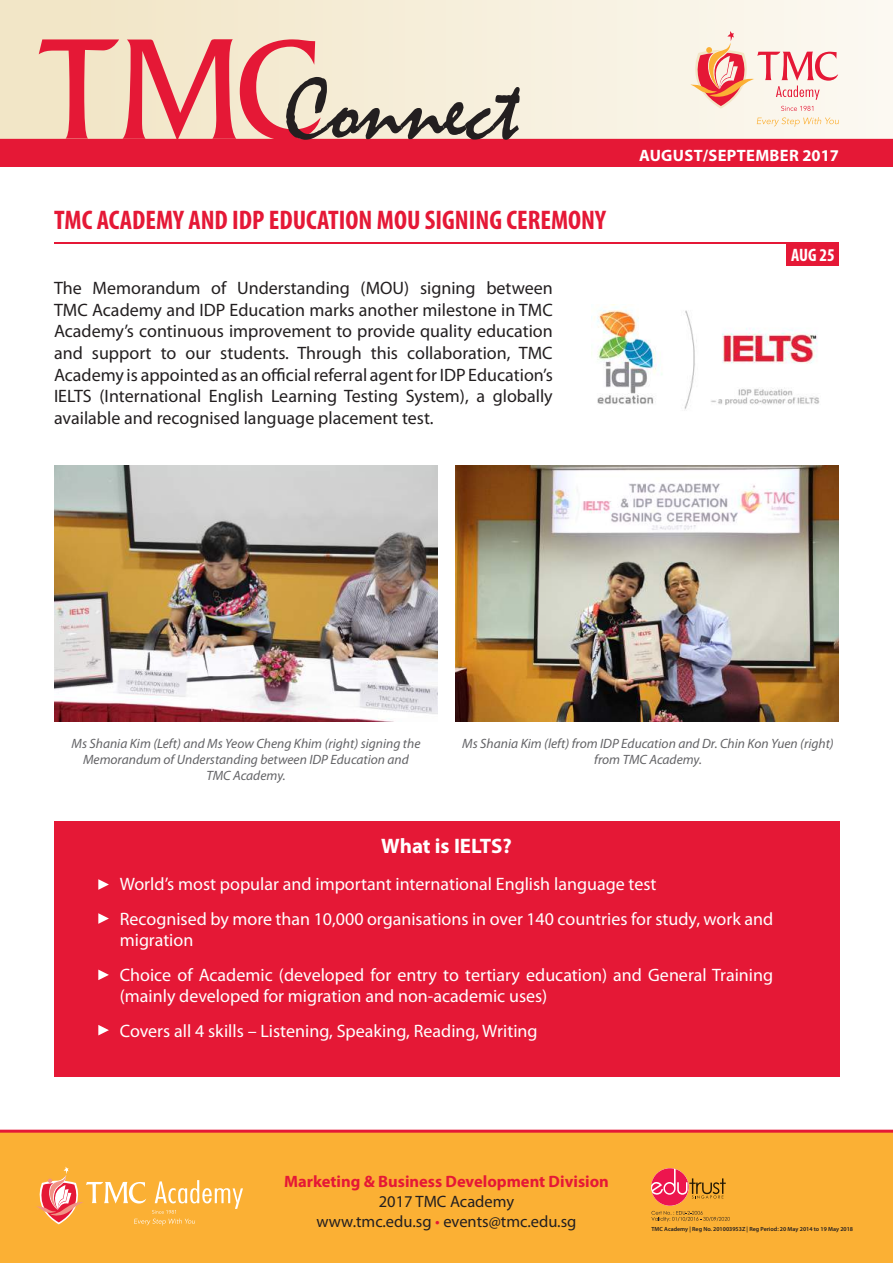
<style>
.page{position:relative;width:893px;height:1263px;background:#fff}
.page>*{position:absolute;margin:0;border:0;box-sizing:border-box;transform-origin:0 0}
.t1{font:90.3px "Mistral";color:#231f20}
.t2{font:700 condensed 27px "Myriad Pro";color:#e51836}
.t3{font:700 21px "Myriad Pro";letter-spacing:-.005em;color:#fff}
.t4{font:18px/21.6px "Myriad Pro";color:#231f20;text-align:justify}
.t5{font:18px/34.3px "Myriad Pro";color:#fff}
.t6{font:700 condensed 18px "Myriad Pro";color:#fff}
.t7{font:16.5px/19.8px "Myriad Pro";color:#231f20;text-align:center}
.t8{font:700 16.5px "Myriad Pro";color:#e51836}
.t9{font:700 16.5px "Myriad Pro";letter-spacing:.02em;color:#fff}
.t10{font:italic 13.5px/16.2px "Myriad Pro";color:#636366;text-align:center}
.t11{font:600 6px "Myriad Pro";color:#231f20}
.s1{color:#e51836}
</style>
<div class="page">
<div style="left:0;top:1131px;width:893px;height:132px;background:#fbb034"></div>
<svg style="left:651px;top:1168px;width:79px;height:53px"></svg>
<svg style="left:36px;top:1166px;width:207px;height:59px"></svg>
<hr style="left:0;top:1130px;width:893px;height:3px;background:#e51836">
<div style="left:0;top:0;width:893px;height:139px;background:linear-gradient(to right,#f1e4c3,#fcf9f2)"></div>
<hr style="left:0;top:139px;width:893px;height:3px;background:#e51836">
<svg style="left:39px;top:39px;width:282px;height:100px;background:#eea39a"></svg>
<svg style="left:757px;top:117px;width:82px;height:10px"></svg>
<svg style="left:683px;top:31px;width:155px;height:80px;background:#f6cdc4"></svg>
<div style="left:0;top:142px;width:893px;height:25px;background:#e51836"></div>
<img style="left:54px;top:466px;width:383px;height:255px">
<img style="left:455px;top:466px;width:384px;height:255px">
<img style="left:591px;top:304px;width:229px;height:105px">
<hr style="left:54px;top:242px;width:785px;height:2px;background:#e51836">
<div style="left:786px;top:243px;width:53px;height:23px;background:#e51836"></div>
<div style="left:54px;top:821px;width:785px;height:255px;background:#e51836"></div>
<svg style="left:98px;top:879px;width:11px;height:11px"></svg>
<svg style="left:98px;top:913px;width:11px;height:11px"></svg>
<svg style="left:98px;top:969px;width:11px;height:11px"></svg>
<svg style="left:98px;top:1025px;width:11px;height:10px"></svg>
<h1 class="t1" style="left:285px;top:55px;width:235px">Connect</h1>
<h2 class="t2" style="left:54px;top:203px;width:554px">TMC ACADEMY AND IDP EDUCATION MOU SIGNING CEREMONY</h2>
<p class="t4" style="left:54px;top:277px;width:500px">The Memorandum of Understanding (MOU) signing between TMC Academy and IDP Education marks another milestone in TMC Academy’s continuous improvement to provide quality education and support to our students. Through this collaboration, TMC Academy is appointed as an official referral agent for IDP Education’s IELTS (International English Learning Testing System), a globally available and recognised language placement test.</p>
<p class="t9" style="left:639px;top:144px;width:201px">AUGUST/SEPTEMBER 2017</p>
<p class="t6" style="left:791px;top:243px;width:45px">AUG 25</p>
<p class="t10" style="left:72px;top:735px;width:350px">Ms Shania Kim (Left) and Ms Yeow Cheng Khim (right) signing the<br>Memorandum of Understanding between IDP Education and<br>TMC Academy.</p>
<p class="t10" style="left:462px;top:735px;width:373px">Ms Shania Kim (left) from IDP Education and Dr. Chin Kon Yuen (right) from TMC Academy.</p>
<p class="t3" style="left:381px;top:833px;width:132px">What is IELTS?</p>
<p class="t5" style="left:120px;top:867px;width:655px">World’s most popular and important international English language test<br>Recognised by more than 10,000 organisations in over 140 countries for study, work and</p>
<p class="t5" style="left:120px;top:923px;width:655px">migration<br>Choice of Academic (developed for entry to tertiary education) and General Training</p>
<p class="t5" style="left:120px;top:979px;width:429px">(mainly developed for migration and non-academic uses)<br>Covers all 4 skills – Listening, Speaking, Reading, Writing</p>
<p class="t8" style="left:284px;top:1171px;width:326px">Marketing &amp; Business Development Division</p>
<p class="t7" style="left:316px;top:1191px;width:261px">2017 TMC Academy<br>www.tmc.edu.sg <span class="s1">•</span> events@tmc.edu.sg</p>
<p class="t11" style="left:651px;top:1225px;width:203px">TMC Academy | Reg No. 201003953Z | Reg Period: 20 May 2014 to 19 May 2018</p>
</div>
